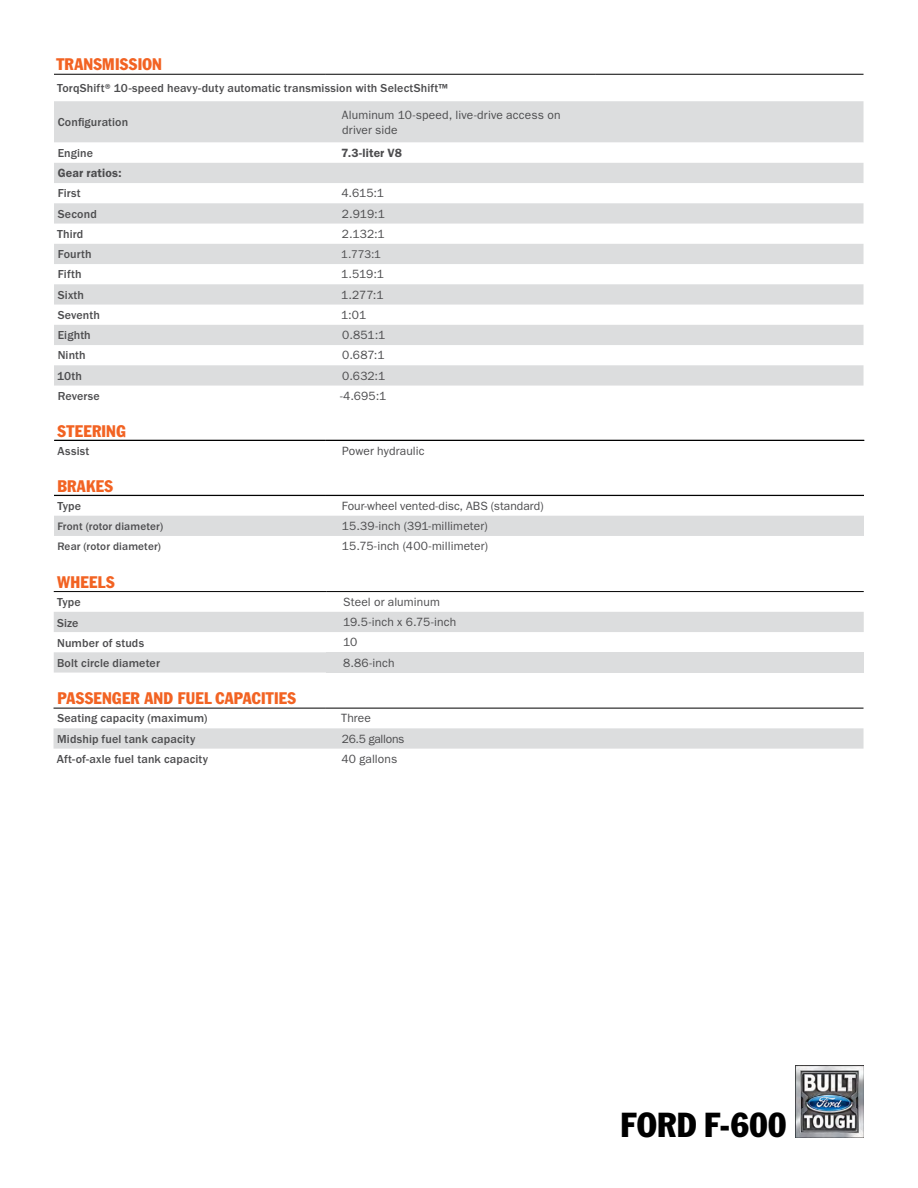
<style>
.page{position:relative;width:918px;height:1188px;background:#fff}
.page>*{position:absolute;margin:0;border:0;box-sizing:border-box;transform-origin:0 0}
.t1{font:condensed 34.05px "Franklin Gothic Std";letter-spacing:.015em;color:#000}
.t2{font:condensed 16.5px "Franklin Gothic Std";letter-spacing:.015em;color:#f26323}
.t3{font:12px/15px "ITC Franklin Gothic Std";letter-spacing:.01em;color:#4d4d4f}
.t4{font:500 12px "ITC Franklin Gothic Std";letter-spacing:.01em;color:#4d4d4f}
.t5{font:600 12px "ITC Franklin Gothic Std";letter-spacing:.015em;color:#4d4d4f}
.t6{font:12px "ITC Franklin Gothic Std";letter-spacing:-.025em;color:#4d4d4f}
.t7{font:500 11.25px "ITC Franklin Gothic Std";letter-spacing:.01em;color:#4d4d4f}
.t8{font:11.25px "ITC Franklin Gothic Std";color:#4d4d4f}
</style>
<div class="page">
<img style="left:795px;top:1065px;width:69px;height:73px">
<div style="left:54px;top:101px;width:810px;height:42px;background:#dcddde"></div>
<svg style="left:54px;top:163px;width:810px;height:223px;fill:#dcddde"></svg>
<hr style="left:54px;top:74px;width:271px;height:1px;background:#000">
<hr style="left:325px;top:74px;width:270px;height:1px;background:#000">
<hr style="left:595px;top:74px;width:269px;height:1px;background:#000">
<svg style="left:54px;top:612px;width:810px;height:61px;fill:#dcddde"></svg>
<div style="left:326px;top:652px;width:538px;height:21px;background:#dcddde"></div>
<hr style="left:54px;top:591px;width:272px;height:1px;background:#000">
<hr style="left:326px;top:591px;width:538px;height:1px;background:#000">
<hr style="left:54px;top:440px;width:271px;height:1px;background:#000">
<hr style="left:325px;top:440px;width:539px;height:1px;background:#000">
<svg style="left:54px;top:728px;width:810px;height:21px;background:#dddedf"></svg>
<hr style="left:54px;top:708px;width:271px;height:1px;background:#000">
<hr style="left:325px;top:708px;width:539px;height:1px;background:#000">
<div style="left:54px;top:516px;width:810px;height:20px;background:#dcddde"></div>
<hr style="left:54px;top:495px;width:271px;height:1px;background:#000">
<hr style="left:325px;top:495px;width:539px;height:1px;background:#000">
<h2 class="t2" style="left:56px;top:54px;width:107px">TRANSMISSION</h2>
<p class="t4" style="left:57px;top:81px;width:392px">TorqShift® 10-speed heavy-duty automatic transmission with SelectShift™</p>
<p class="t4" style="left:58px;top:115px;width:72px">Configuration</p>
<p class="t3" style="left:342px;top:107px;width:220px">Aluminum 10-speed, live-drive access on driver side</p>
<p class="t4" style="left:58px;top:146px;width:37px">Engine</p>
<p class="t5" style="left:341px;top:146px;width:62px">7.3-liter V8</p>
<p class="t5" style="left:58px;top:166px;width:65px">Gear ratios:</p>
<p class="t4" style="left:58px;top:187px;width:25px">First</p>
<p class="t3" style="left:341px;top:186px;width:44px">4.615:1</p>
<p class="t4" style="left:58px;top:207px;width:40px">Second</p>
<p class="t3" style="left:342px;top:206px;width:45px">2.919:1</p>
<p class="t4" style="left:57px;top:227px;width:28px">Third</p>
<p class="t3" style="left:342px;top:226px;width:44px">2.132:1</p>
<p class="t4" style="left:58px;top:247px;width:35px">Fourth</p>
<p class="t8" style="left:341px;top:248px;width:41px">1.773:1</p>
<p class="t4" style="left:58px;top:268px;width:25px">Fifth</p>
<p class="t3" style="left:341px;top:267px;width:44px">1.519:1</p>
<p class="t4" style="left:58px;top:288px;width:28px">Sixth</p>
<p class="t3" style="left:341px;top:287px;width:44px">1.277:1</p>
<p class="t4" style="left:58px;top:308px;width:44px">Seventh</p>
<p class="t3" style="left:341px;top:307px;width:27px">1:01</p>
<p class="t4" style="left:58px;top:328px;width:35px">Eighth</p>
<p class="t3" style="left:342px;top:328px;width:45px">0.851:1</p>
<p class="t4" style="left:58px;top:349px;width:29px">Ninth</p>
<p class="t3" style="left:342px;top:348px;width:44px">0.687:1</p>
<p class="t4" style="left:57px;top:369px;width:26px">10th</p>
<p class="t3" style="left:342px;top:368px;width:44px">0.632:1</p>
<p class="t4" style="left:58px;top:389px;width:44px">Reverse</p>
<p class="t3" style="left:340px;top:388px;width:48px">-4.695:1</p>
<h2 class="t2" style="left:58px;top:421px;width:70px">STEERING</h2>
<p class="t4" style="left:58px;top:444px;width:33px">Assist</p>
<p class="t3" style="left:342px;top:443px;width:84px">Power hydraulic</p>
<h2 class="t2" style="left:57px;top:476px;width:57px">BRAKES</h2>
<p class="t4" style="left:57px;top:499px;width:25px">Type</p>
<p class="t3" style="left:342px;top:498px;width:203px">Four-wheel vented-disc, ABS (standard)</p>
<p class="t7" style="left:57px;top:520px;width:107px">Front (rotor diameter)</p>
<p class="t3" style="left:342px;top:518px;width:147px">15.39-inch (391-millimeter)</p>
<p class="t7" style="left:57px;top:540px;width:105px">Rear (rotor diameter)</p>
<p class="t3" style="left:342px;top:539px;width:148px">15.75-inch (400-millimeter)</p>
<h2 class="t2" style="left:57px;top:572px;width:59px">WHEELS</h2>
<p class="t4" style="left:57px;top:596px;width:25px">Type</p>
<p class="t3" style="left:343px;top:594px;width:98px">Steel or aluminum</p>
<p class="t4" style="left:57px;top:616px;width:23px">Size</p>
<p class="t3" style="left:343px;top:615px;width:115px">19.5-inch x 6.75-inch</p>
<p class="t4" style="left:57px;top:636px;width:88px">Number of studs</p>
<p class="t3" style="left:343px;top:635px;width:16px">10</p>
<p class="t4" style="left:57px;top:656px;width:104px">Bolt circle diameter</p>
<p class="t3" style="left:343px;top:655px;width:53px">8.86-inch</p>
<h2 class="t2" style="left:57px;top:688px;width:240px">PASSENGER AND FUEL CAPACITIES</h2>
<p class="t4" style="left:57px;top:712px;width:152px">Seating capacity (maximum)</p>
<p class="t3" style="left:341px;top:711px;width:32px">Three</p>
<p class="t4" style="left:57px;top:732px;width:140px">Midship fuel tank capacity</p>
<p class="t6" style="left:342px;top:732px;width:64px">26.5 gallons</p>
<p class="t4" style="left:57px;top:752px;width:153px">Aft-of-axle fuel tank capacity</p>
<p class="t3" style="left:341px;top:751px;width:57px">40 gallons</p>
<h1 class="t1" style="left:621px;top:1104px;width:167px">FORD F-600</h1>
</div>
